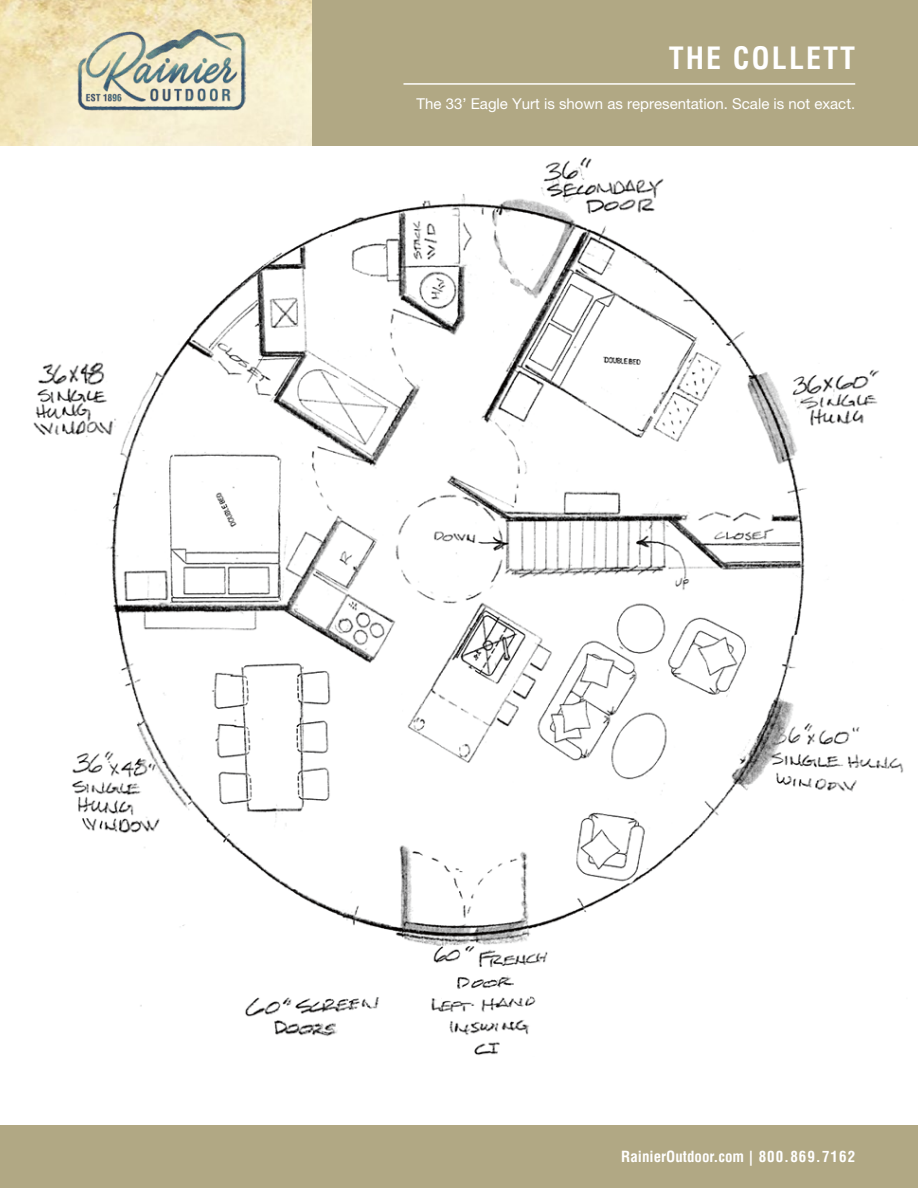
<style>
.page{position:relative;width:918px;height:1188px;background:#fff}
.page>*{position:absolute;margin:0;border:0;box-sizing:border-box;transform-origin:0 0}
.t1{font:700 condensed 30px "Helvetica";letter-spacing:.07em;color:#fff}
.t2{font:15px "Helvetica Neue";color:#fff}
.t3{font:700 condensed 15px "Helvetica";color:#fff}
</style>
<div class="page">
<img style="left:0;top:0;width:312px;height:145px">
<div style="left:312px;top:0;width:606px;height:145px;background:#b1a884"></div>
<div style="left:0;top:1125px;width:918px;height:63px;background:#b1a884"></div>
<img style="left:77px;top:28px;width:169px;height:84px">
<hr style="left:403px;top:83px;width:452px;height:2px;background:#fff">
<img style="left:33px;top:158px;width:871px;height:897px">
<h1 class="t1" style="left:669px;top:40px;width:188px">THE COLLETT</h1>
<p class="t2" style="left:417px;top:95px;width:440px">The 33’ Eagle Yurt is shown as representation. Scale is not exact.</p>
<p class="t3" style="left:621px;top:1147px;width:235px">RainierOutdoor.com | 800.869.7162</p>
</div>
